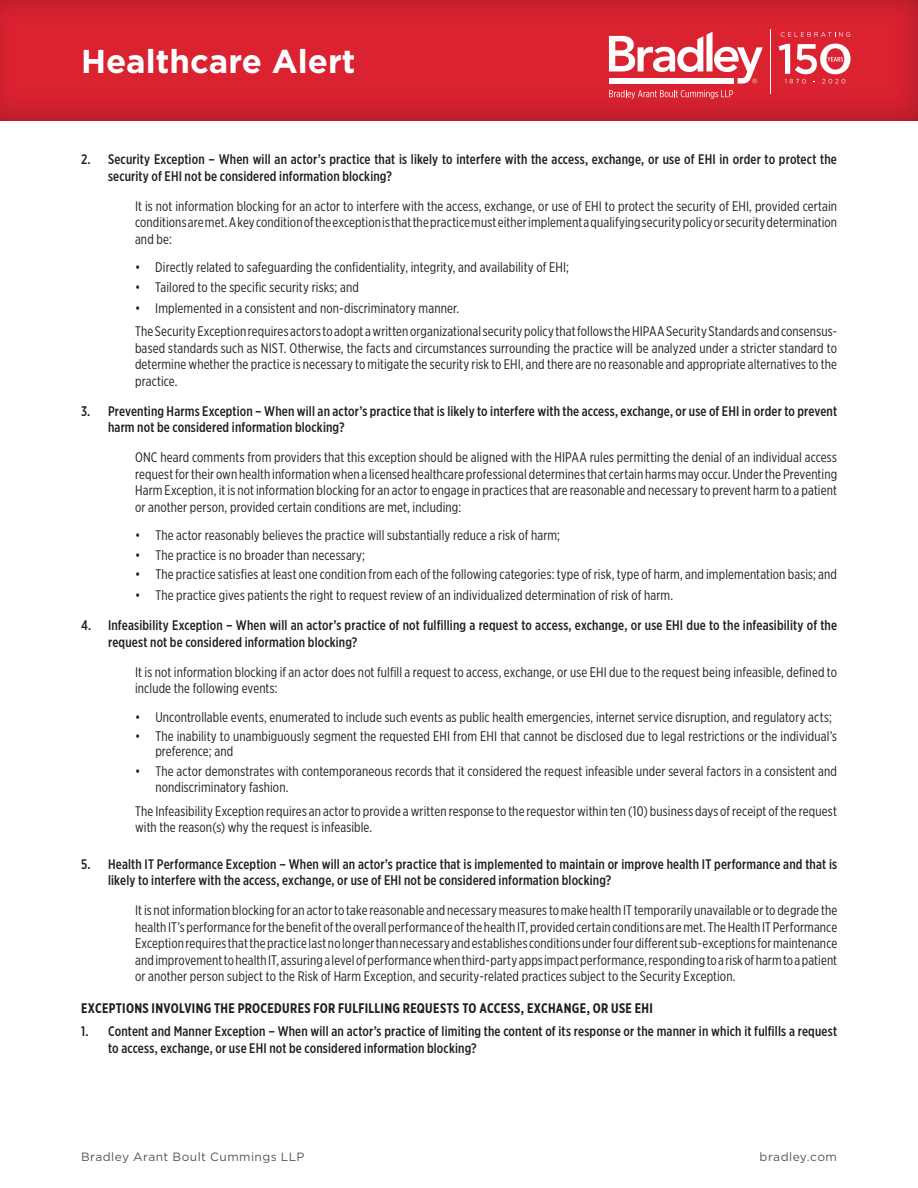
<style>
.page{position:relative;width:918px;height:1188px;background:#fff}
.page>*{position:absolute;margin:0;border:0;box-sizing:border-box;transform-origin:0 0}
.t1{font:700 33px "Gotham";color:#fff}
.t2{font:13.8px/16.5px "Gotham X Narrow";letter-spacing:.01em;color:#231f20}
.t3{font:500 13.8px/16.5px "Gotham X Narrow";letter-spacing:.01em;color:#231f20}
.t4{font:700 13.8px "Gotham X Narrow";letter-spacing:.025em;color:#231f20}
.t5{font:12px "Gotham";letter-spacing:.035em;color:#545557}
</style>
<div class="page">
<div style="left:0;top:0;width:918px;height:124px;background:#182a68;opacity:.3"></div>
<hr style="left:770px;top:30px;width:1px;height:64px;background:#fff">
<svg style="left:779px;top:44px;width:72px;height:39px"></svg>
<svg style="left:781px;top:32px;width:69px;height:5px"></svg>
<svg style="left:609px;top:90px;width:124px;height:9px"></svg>
<svg style="left:609px;top:32px;width:154px;height:52px"></svg>
<h1 class="t1" style="left:81px;top:39px;width:276px">Healthcare Alert</h1>
<p class="t3" style="left:108px;top:151px;width:730px;text-indent:-27px">2. Security Exception – When will an actor’s practice that is likely to interfere with the access, exchange, or use of EHI in order to protect the security of EHI not be considered information blocking?</p>
<p class="t2" style="left:135px;top:197px;width:704px;text-align:justify">It is not information blocking for an actor to interfere with the access, exchange, or use of EHI to protect the security of EHI, provided certain conditions are met. A key condition of the exception is that the practice must either implement a qualifying security policy or security determination and be:</p>
<p class="t2" style="left:135px;top:259px;width:435px">• Directly related to safeguarding the confidentiality, integrity, and availability of EHI;</p>
<p class="t2" style="left:135px;top:278px;width:225px">• Tailored to the specific security risks; and</p>
<p class="t2" style="left:135px;top:296px;width:704px;line-height:23.2px">• Implemented in a consistent and non-discriminatory manner.<br>The Security Exception requires actors to adopt a written organizational security policy that follows the HIPAA Security Standards and consensus-</p>
<p class="t2" style="left:135px;top:339px;width:704px;text-align:justify">based standards such as NIST. Otherwise, the facts and circumstances surrounding the practice will be analyzed under a stricter standard to determine whether the practice is necessary to mitigate the security risk to EHI, and there are no reasonable and appropriate alternatives to the practice.</p>
<p class="t3" style="left:108px;top:402px;width:731px;text-indent:-27px">3. Preventing Harms Exception – When will an actor’s practice that is likely to interfere with the access, exchange, or use of EHI in order to prevent harm not be considered information blocking?</p>
<p class="t2" style="left:135px;top:449px;width:704px;text-align:justify">ONC heard comments from providers that this exception should be aligned with the HIPAA rules permitting the denial of an individual access request for their own health information when a licensed healthcare professional determines that certain harms may occur. Under the Preventing Harm Exception, it is not information blocking for an actor to engage in practices that are reasonable and necessary to prevent harm to a patient or another person, provided certain conditions are met, including:</p>
<p class="t2" style="left:135px;top:527px;width:426px">• The actor reasonably believes the practice will substantially reduce a risk of harm;</p>
<p class="t2" style="left:135px;top:546px;width:232px">• The practice is no broader than necessary;</p>
<p class="t2" style="left:135px;top:566px;width:703px">• The practice satisfies at least one condition from each of the following categories: type of risk, type of harm, and implementation basis; and</p>
<p class="t2" style="left:135px;top:587px;width:540px">• The practice gives patients the right to request review of an individualized determination of risk of harm.</p>
<p class="t3" style="left:108px;top:617px;width:731px;text-indent:-27px">4. Infeasibility Exception – When will an actor’s practice of not fulfilling a request to access, exchange, or use EHI due to the infeasibility of the request not be considered information blocking?</p>
<p class="t2" style="left:135px;top:663px;width:704px">It is not information blocking if an actor does not fulfill a request to access, exchange, or use EHI due to the request being infeasible, defined to include the following events:</p>
<p class="t2" style="left:135px;top:708px;width:698px">• Uncontrollable events, enumerated to include such events as public health emergencies, internet service disruption, and regulatory acts;</p>
<p class="t2" style="left:155px;top:729px;width:683px;line-height:15px;text-indent:-20px">• The inability to unambiguously segment the requested EHI from EHI that cannot be disclosed due to legal restrictions or the individual’s preference; and</p>
<p class="t2" style="left:155px;top:763px;width:683px;text-indent:-20px">• The actor demonstrates with contemporaneous records that it considered the request infeasible under several factors in a consistent and nondiscriminatory fashion.</p>
<p class="t2" style="left:135px;top:802px;width:703px">The Infeasibility Exception requires an actor to provide a written response to the requestor within ten (10) business days of receipt of the request with the reason(s) why the request is infeasible.</p>
<p class="t3" style="left:108px;top:856px;width:731px;text-indent:-27px">5. Health IT Performance Exception – When will an actor’s practice that is implemented to maintain or improve health IT performance and that is likely to interfere with the access, exchange, or use of EHI not be considered information blocking?</p>
<p class="t2" style="left:135px;top:902px;width:704px;text-align:justify">It is not information blocking for an actor to take reasonable and necessary measures to make health IT temporarily unavailable or to degrade the health IT’s performance for the benefit of the overall performance of the health IT, provided certain conditions are met. The Health IT Performance Exception requires that the practice last no longer than necessary and establishes conditions under four different sub-exceptions for maintenance and improvement to health IT, assuring a level of performance when third-party apps impact performance, responding to a risk of harm to a patient or another person subject to the Risk of Harm Exception, and security-related practices subject to the Security Exception.</p>
<p class="t4" style="left:81px;top:1000px;width:573px">EXCEPTIONS INVOLVING THE PROCEDURES FOR FULFILLING REQUESTS TO ACCESS, EXCHANGE, OR USE EHI</p>
<p class="t3" style="left:108px;top:1023px;width:731px;text-indent:-27px">1. Content and Manner Exception – When will an actor’s practice of limiting the content of its response or the manner in which it fulfills a request to access, exchange, or use EHI not be considered information blocking?</p>
<p class="t5" style="left:81px;top:1149px;width:225px">Bradley Arant Boult Cummings LLP</p>
<p class="t5" style="left:760px;top:1149px;width:79px">bradley.com</p>
</div>
